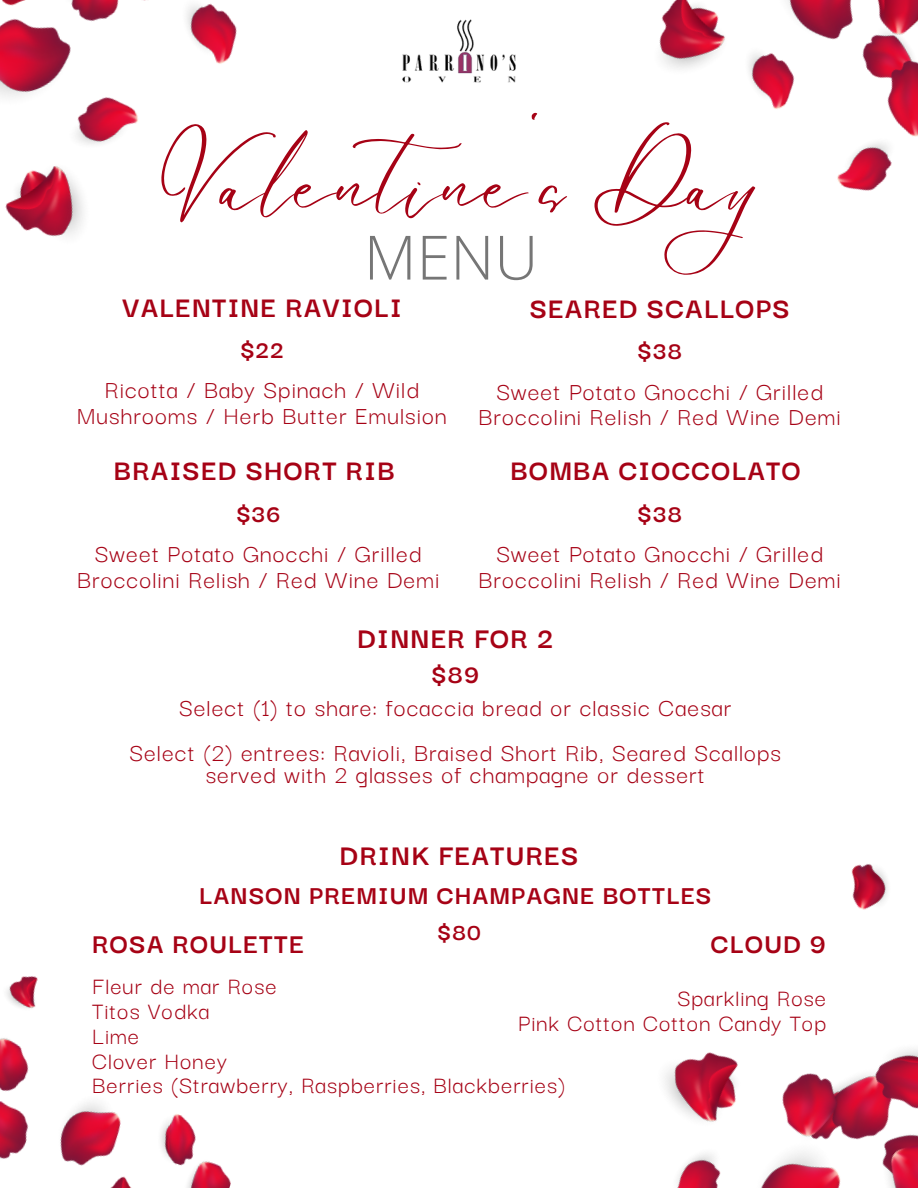
<style>
.page{position:relative;width:918px;height:1188px;background:#fff}
.page>*{position:absolute;margin:0;border:0;box-sizing:border-box;transform-origin:0 0}
.t1{font:65.1px "Le Jour Script";color:#a60215}
.t2{font:300 61.2px "Open Sans";color:#767676}
.t3{font:700 31.2px "Darker Grotesque";letter-spacing:.04em;color:#a60215}
.t4{font:700 31.05px "Darker Grotesque";letter-spacing:.04em;color:#a60215}
.t5{font:700 29.7px "Darker Grotesque";letter-spacing:.04em;color:#a60215}
.t6{font:700 28.2px "Darker Grotesque";letter-spacing:.04em;color:#a60215}
.t7{font:700 27.75px "Darker Grotesque";color:#a60215}
.t8{font:26.55px/26px "Darker Grotesque";letter-spacing:.04em;color:#a60215;text-align:center}
.t9{font:700 26.25px "Darker Grotesque";letter-spacing:.04em;color:#a60215}
.t10{font:25.35px/24.8px "Darker Grotesque";letter-spacing:.04em;color:#a60215}
.t11{font:700 25.2px "Darker Grotesque";color:#a60215}
</style>
<div class="page">
<img style="left:0;top:0;width:237px;height:237px">
<img style="left:665px;top:864px;width:253px;height:324px">
<img style="left:659px;top:0;width:259px;height:191px">
<img style="left:0;top:976px;width:231px;height:212px">
<img style="left:402px;top:19px;width:114px;height:64px">
<h1 class="t1" style="left:157px;top:144px;width:674px">Valentine's Day</h1>
<h2 class="t2" style="left:364px;top:214px;width:176px">MENU</h2>
<p class="t4" style="left:122px;top:284px;width:281px">VALENTINE RAVIOLI</p>
<p class="t4" style="left:530px;top:285px;width:261px">SEARED SCALLOPS</p>
<p class="t9" style="left:240px;top:330px;width:45px">$22</p>
<p class="t9" style="left:637px;top:331px;width:46px">$38</p>
<p class="t8" style="left:77px;top:375px;width:371px">Ricotta / Baby Spinach / Wild<br>Mushrooms / Herb Butter Emulsion</p>
<p class="t8" style="left:479px;top:376px;width:364px">Sweet Potato Gnocchi / Grilled<br>Broccolini Relish / Red Wine Demi</p>
<p class="t4" style="left:114px;top:447px;width:282px">BRAISED SHORT RIB</p>
<p class="t4" style="left:511px;top:447px;width:292px">BOMBA CIOCCOLATO</p>
<p class="t9" style="left:236px;top:494px;width:46px">$36</p>
<p class="t9" style="left:637px;top:494px;width:46px">$38</p>
<p class="t8" style="left:77px;top:539px;width:364px">Sweet Potato Gnocchi / Grilled<br>Broccolini Relish / Red Wine Demi</p>
<p class="t8" style="left:479px;top:539px;width:364px">Sweet Potato Gnocchi / Grilled<br>Broccolini Relish / Red Wine Demi</p>
<p class="t3" style="left:357px;top:615px;width:198px">DINNER FOR 2</p>
<p class="t7" style="left:431px;top:654px;width:50px">$89</p>
<p class="t8" style="left:129px;top:683px;width:653px;line-height:45px">Select (1) to share: focaccia bread or classic Caesar<br>Select (2) entrees: Ravioli, Braised Short Rib, Seared Scallops</p>
<p class="t8" style="left:206px;top:760px;width:501px">served with 2 glasses of champagne or dessert</p>
<p class="t3" style="left:340px;top:832px;width:240px">DRINK FEATURES</p>
<p class="t6" style="left:199px;top:874px;width:514px">LANSON PREMIUM CHAMPAGNE BOTTLES</p>
<p class="t11" style="left:437px;top:914px;width:45px">$80</p>
<p class="t5" style="left:92px;top:921px;width:213px">ROSA ROULETTE</p>
<p class="t10" style="left:92px;top:972px;width:474px">Fleur de mar Rose<br>Titos Vodka<br>Lime<br>Clover Honey<br>Berries (Strawberry, Raspberries, Blackberries)</p>
<p class="t5" style="left:711px;top:921px;width:117px">CLOUD 9</p>
<p class="t10" style="left:518px;top:984px;width:310px;text-align:right">Sparkling Rose<br>Pink Cotton Cotton Candy Top</p>
</div>
